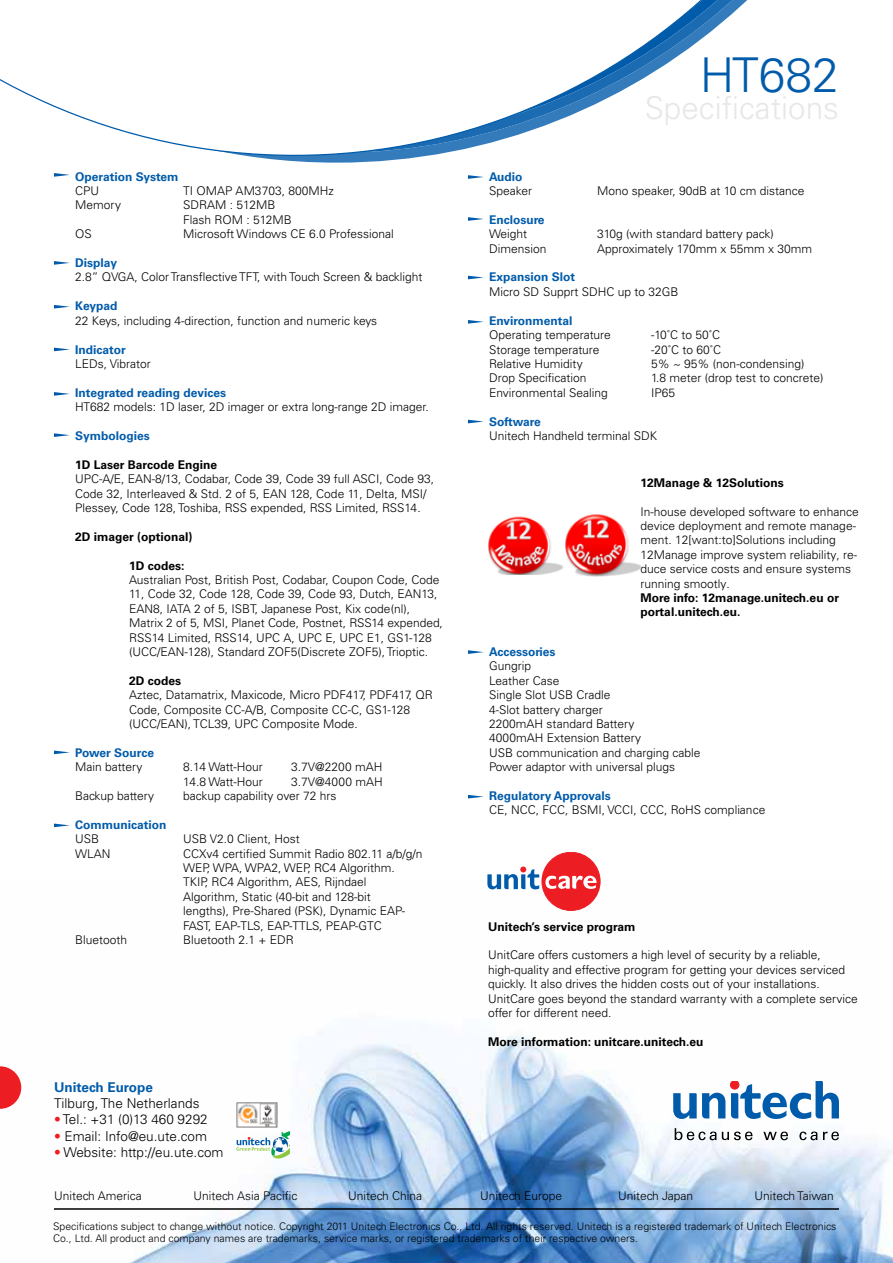
<style>
.page{position:relative;width:893px;height:1263px;background:#fff}
.page>*{position:absolute;margin:0;border:0;box-sizing:border-box;transform-origin:0 0}
.t1{font:300 48px "Univers";color:#005baa}
.t2{font:300 31.5px "Univers";color:#e6e7e8}
.t3{font:300 13.5px "Univers";color:#000}
.t4{font:700 13.5px "Univers";color:#005baa}
.t5{font:300 12px/14.4px "Univers";color:#000}
.t6{font:700 12px/14.4px "Univers";color:#000}
.t7{font:700 12px "Univers";color:#005baa}
.t8{font:300 10.5px/12.6px "Univers";color:#000}
.s1{color:#ed1d24}
</style>
<div class="page">
<img style="left:21px;top:880px;width:872px;height:383px">
<svg style="left:248px;top:0;width:499px;height:163px"></svg>
<svg style="left:0;top:0;width:742px;height:156px"></svg>
<hr style="left:54px;top:1208px;width:785px;height:2px;background:#000">
<svg style="left:675px;top:1128px;width:78px;height:12px"></svg>
<svg style="left:763px;top:1131px;width:25px;height:9px"></svg>
<svg style="left:799px;top:1131px;width:18px;height:9px"></svg>
<svg style="left:823px;top:1131px;width:16px;height:9px"></svg>
<svg style="left:673px;top:1081px;width:166px;height:38px"></svg>
<svg style="left:0;top:1066px;width:21px;height:43px"></svg>
<svg style="left:54px;top:173px;width:16px;height:4px"></svg>
<svg style="left:54px;top:261px;width:16px;height:4px"></svg>
<svg style="left:54px;top:348px;width:16px;height:3px"></svg>
<svg style="left:54px;top:305px;width:16px;height:3px"></svg>
<svg style="left:54px;top:392px;width:16px;height:4px"></svg>
<svg style="left:54px;top:750px;width:16px;height:4px"></svg>
<svg style="left:468px;top:217px;width:15px;height:4px"></svg>
<svg style="left:468px;top:175px;width:16px;height:4px"></svg>
<svg style="left:468px;top:320px;width:16px;height:4px"></svg>
<svg style="left:468px;top:650px;width:16px;height:4px"></svg>
<svg style="left:468px;top:795px;width:16px;height:3px"></svg>
<svg style="left:54px;top:433px;width:16px;height:4px"></svg>
<svg style="left:54px;top:823px;width:16px;height:4px"></svg>
<img style="left:236px;top:1099px;width:44px;height:31px">
<svg style="left:236px;top:1130px;width:54px;height:29px"></svg>
<svg style="left:468px;top:276px;width:16px;height:3px"></svg>
<svg style="left:468px;top:420px;width:16px;height:3px"></svg>
<div style="left:542px;top:852px;width:58px;height:58px;background:#ed1d24;border-radius:50%"></div>
<div style="left:542px;top:852px;width:58px;height:58px;border:1px solid #ed1d24;border-radius:50%"></div>
<svg style="left:487px;top:867px;width:52px;height:22px"></svg>
<svg style="left:545px;top:876px;width:52px;height:13px"></svg>
<img style="left:488px;top:516px;width:75px;height:58px">
<img style="left:565px;top:514px;width:77px;height:63px">
<p class="t7" style="left:75px;top:169px;width:105px">Operation System</p>
<p class="t5" style="left:75px;top:184px;width:26px">CPU</p>
<p class="t5" style="left:183px;top:184px;width:152px">TI OMAP AM3703, 800MHz</p>
<p class="t5" style="left:75px;top:198px;width:47px">Memory</p>
<p class="t5" style="left:183px;top:198px;width:110px">SDRAM : 512MB<br>Flash ROM : 512MB</p>
<p class="t5" style="left:75px;top:227px;width:18px">OS</p>
<p class="t5" style="left:183px;top:227px;width:212px">Microsoft Windows CE 6.0 Professional</p>
<p class="t7" style="left:75px;top:256px;width:43px">Display</p>
<p class="t5" style="left:75px;top:270px;width:349px">2.8” QVGA, Color Transflective TFT, with Touch Screen &amp; backlight</p>
<p class="t7" style="left:75px;top:299px;width:44px">Keypad</p>
<p class="t5" style="left:75px;top:313px;width:304px">22 Keys, including 4-direction, function and numeric keys</p>
<p class="t7" style="left:75px;top:342px;width:52px">Indicator</p>
<p class="t5" style="left:75px;top:356px;width:77px">LEDs, Vibrator</p>
<p class="t7" style="left:75px;top:385px;width:152px">Integrated reading devices</p>
<p class="t5" style="left:75px;top:400px;width:355px">HT682 models: 1D laser, 2D imager or extra long-range 2D imager.</p>
<p class="t7" style="left:75px;top:429px;width:76px">Symbologies</p>
<p class="t6" style="left:75px;top:457px;width:143px">1D Laser Barcode Engine</p>
<p class="t5" style="left:75px;top:472px;width:360px">UPC-A/E, EAN-8/13, Codabar, Code 39, Code 39 full ASCI, Code 93,<br>Code 32, Interleaved &amp; Std. 2 of 5, EAN 128, Code 11, Delta, MSI/<br>Plessey, Code 128, Toshiba, RSS expended, RSS Limited, RSS14.</p>
<p class="t6" style="left:75px;top:529px;width:119px">2D imager (optional)</p>
<p class="t6" style="left:129px;top:558px;width:57px">1D codes:</p>
<p class="t5" style="left:129px;top:572px;width:315px">Australian Post, British Post, Codabar, Coupon Code, Code 11, Code 32, Code 128, Code 39, Code 93, Dutch, EAN13, EAN8, IATA 2 of 5, ISBT, Japanese Post, Kix code(nl), Matrix 2 of 5, MSI, Planet Code, Postnet, RSS14 expended, RSS14 Limited, RSS14, UPC A, UPC E, UPC E1, GS1-128 (UCC/EAN-128), Standard ZOF5(Discrete ZOF5), Trioptic.</p>
<p class="t6" style="left:129px;top:673px;width:54px">2D codes</p>
<p class="t5" style="left:129px;top:688px;width:305px">Aztec, Datamatrix, Maxicode, Micro PDF417, PDF417, QR<br>Code, Composite CC-A/B, Composite CC-C, GS1-128 (UCC/EAN), TCL39, UPC Composite Mode.</p>
<p class="t7" style="left:75px;top:745px;width:80px">Power Source</p>
<p class="t5" style="left:75px;top:760px;width:69px">Main battery</p>
<p class="t5" style="left:183px;top:760px;width:81px">8.14 Watt-Hour</p>
<p class="t5" style="left:291px;top:760px;width:93px">3.7V@2200 mAH</p>
<p class="t5" style="left:183px;top:774px;width:81px">14.8 Watt-Hour</p>
<p class="t5" style="left:291px;top:774px;width:93px">3.7V@4000 mAH</p>
<p class="t5" style="left:75px;top:788px;width:81px">Backup battery</p>
<p class="t5" style="left:183px;top:788px;width:155px">backup capability over 72 hrs</p>
<p class="t7" style="left:75px;top:817px;width:93px">Communication</p>
<p class="t5" style="left:75px;top:832px;width:25px">USB</p>
<p class="t5" style="left:183px;top:832px;width:118px">USB V2.0 Client, Host</p>
<p class="t5" style="left:75px;top:846px;width:37px">WLAN</p>
<p class="t5" style="left:183px;top:846px;width:241px">CCXv4 certified Summit Radio 802.11 a/b/g/n WEP, WPA, WPA2, WEP, RC4 Algorithm.<br>TKIP, RC4 Algorithm, AES, Rijndael Algorithm, Static (40-bit and 128-bit<br>lengths), Pre-Shared (PSK), Dynamic EAP-FAST, EAP-TLS, EAP-TTLS, PEAP-GTC</p>
<p class="t5" style="left:75px;top:932px;width:54px">Bluetooth</p>
<p class="t5" style="left:183px;top:932px;width:112px">Bluetooth 2.1 + EDR</p>
<p class="t4" style="left:54px;top:1079px;width:100px">Unitech Europe</p>
<p class="t3" style="left:54px;top:1095px;width:147px">Tilburg, The Netherlands</p>
<p class="t3" style="left:54px;top:1111px;width:155px"><span class="s1">•</span> Tel.: +31 (0)13 460 9292</p>
<p class="t3" style="left:54px;top:1127px;width:155px"><span class="s1">•</span> Email: Info@eu.ute.com</p>
<p class="t3" style="left:54px;top:1144px;width:171px"><span class="s1">•</span> Website: http://eu.ute.com</p>
<h1 class="t1" style="left:700px;top:46px;width:141px">HT682</h1>
<h2 class="t2" style="left:645px;top:89px;width:196px">Specifications</h2>
<p class="t7" style="left:489px;top:169px;width:35px">Audio</p>
<p class="t5" style="left:489px;top:184px;width:45px">Speaker</p>
<p class="t5" style="left:597px;top:184px;width:209px">Mono speaker, 90dB at 10 cm distance</p>
<p class="t7" style="left:489px;top:213px;width:57px">Enclosure</p>
<p class="t5" style="left:489px;top:227px;width:40px">Weight</p>
<p class="t5" style="left:597px;top:227px;width:178px">310g (with standard battery pack)</p>
<p class="t5" style="left:489px;top:241px;width:59px">Dimension</p>
<p class="t5" style="left:597px;top:241px;width:216px">Approximately 170mm x 55mm x 30mm</p>
<p class="t7" style="left:489px;top:270px;width:88px">Expansion Slot</p>
<p class="t5" style="left:489px;top:284px;width:191px">Micro SD Supprt SDHC up to 32GB</p>
<p class="t7" style="left:489px;top:313px;width:85px">Environmental</p>
<p class="t5" style="left:489px;top:328px;width:123px">Operating temperature</p>
<p class="t5" style="left:651px;top:328px;width:71px">-10˚C to 50˚C</p>
<p class="t5" style="left:489px;top:342px;width:112px">Storage temperature</p>
<p class="t5" style="left:651px;top:342px;width:72px">-20˚C to 60˚C</p>
<p class="t5" style="left:489px;top:356px;width:95px">Relative Humidity</p>
<p class="t5" style="left:651px;top:356px;width:155px">5% ~ 95% (non-condensing)</p>
<p class="t5" style="left:489px;top:371px;width:99px">Drop Specification</p>
<p class="t5" style="left:651px;top:371px;width:174px">1.8 meter (drop test to concrete)</p>
<p class="t5" style="left:489px;top:385px;width:120px">Environmental Sealing</p>
<p class="t5" style="left:651px;top:385px;width:26px">IP65</p>
<p class="t7" style="left:489px;top:414px;width:53px">Software</p>
<p class="t5" style="left:489px;top:428px;width:170px">Unitech Handheld terminal SDK</p>
<p class="t6" style="left:641px;top:475px;width:145px">12Manage &amp; 12Solutions</p>
<p class="t5" style="left:641px;top:504px;width:220px">In-house developed software to enhance device deployment and remote manage&shy;ment. 12[want:to]Solutions including 12Manage improve system reliability, re&shy;duce service costs and ensure systems running smootly.</p>
<p class="t6" style="left:641px;top:591px;width:200px">More info: 12manage.unitech.eu or portal.unitech.eu.</p>
<p class="t7" style="left:489px;top:645px;width:68px">Accessories</p>
<p class="t5" style="left:489px;top:659px;width:213px">Gungrip<br>Leather Case<br>Single Slot USB Cradle<br>4-Slot battery charger<br>2200mAH standard Battery<br>4000mAH Extension Battery<br>USB communication and charging cable<br>Power adaptor with universal plugs</p>
<p class="t7" style="left:489px;top:789px;width:123px">Regulatory Approvals</p>
<p class="t5" style="left:489px;top:803px;width:278px">CE, NCC, FCC, BSMI, VCCI, CCC, RoHS compliance</p>
<p class="t6" style="left:488px;top:919px;width:149px">Unitech’s service program</p>
<p class="t5" style="left:488px;top:948px;width:371px">UnitCare offers customers a high level of security by a reliable, high-quality and effective program for getting your devices serviced quickly. It also drives the hidden costs out of your installations.<br>UnitCare goes beyond the standard warranty with a complete service offer for different need.</p>
<p class="t6" style="left:488px;top:1034px;width:217px">More information: unitcare.unitech.eu</p>
<p class="t5" style="left:54px;top:1189px;width:89px">Unitech America</p>
<p class="t5" style="left:194px;top:1189px;width:105px">Unitech Asia Pacific</p>
<p class="t5" style="left:348px;top:1189px;width:76px">Unitech China</p>
<p class="t5" style="left:480px;top:1189px;width:84px">Unitech Europe</p>
<p class="t5" style="left:618px;top:1189px;width:77px">Unitech Japan</p>
<p class="t5" style="left:754px;top:1189px;width:81px">Unitech Taiwan</p>
<p class="t8" style="left:53px;top:1220px;width:785px">Specifications subject to change without notice. Copyright 2011 Unitech Electronics Co., Ltd. All rights reserved. Unitech is a registered trademark of Unitech Electronics<br>Co., Ltd. All product and company names are trademarks, service marks, or registered trademarks of their respective owners.</p>
</div>
